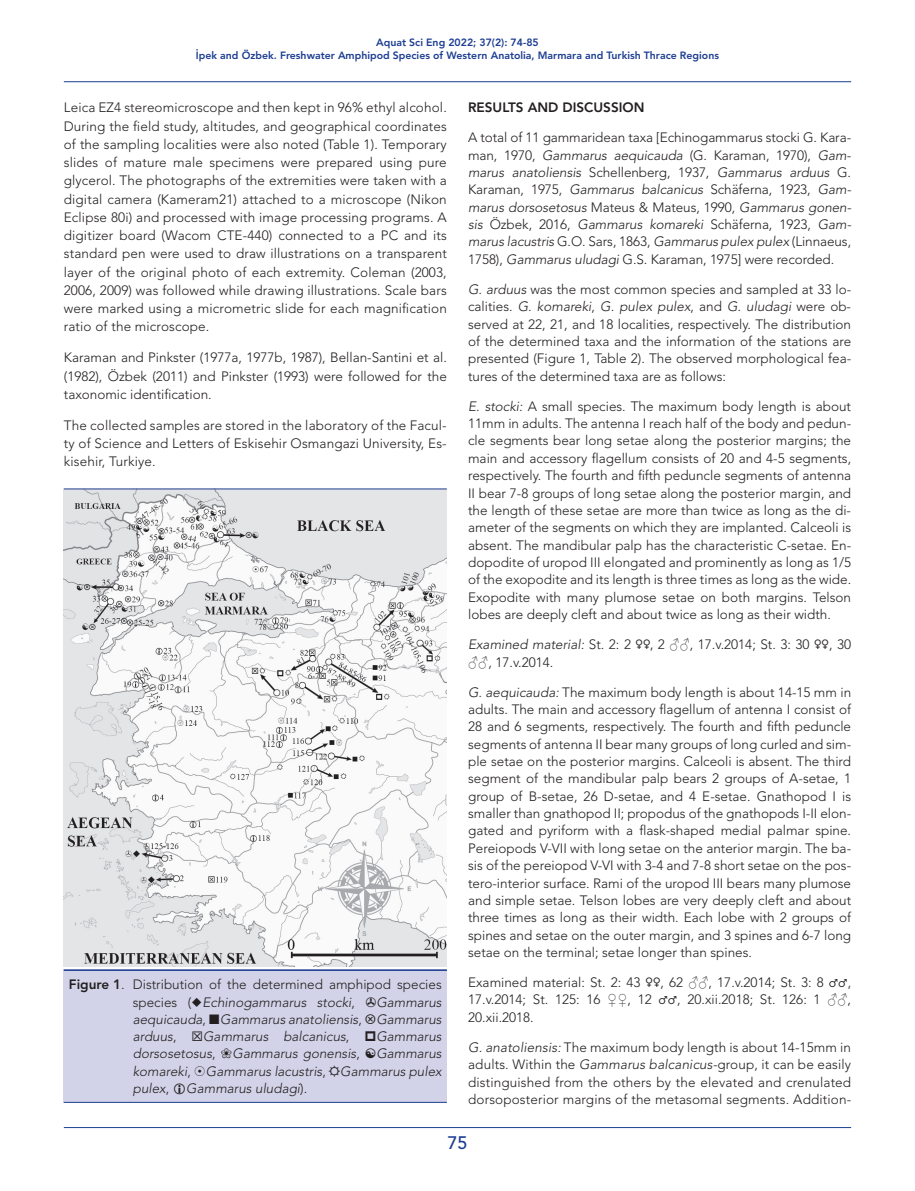
<style>
.page{position:relative;width:915px;height:1191px;background:#fff}
.page>*{position:absolute;margin:0;border:0;box-sizing:border-box;transform-origin:0 0}
.t1{font:500 18px "Avenir LT Std";color:#1c3d92}
.t2{font:300 13.5px/17.4px "Avenir LT Std";color:#231f20;text-align:justify}
.t3{font:italic 300 13.5px/17.2px "Avenir LT Std";color:#231f20;text-align:justify}
.t4{font:800 13.5px "Avenir LT Std";color:#231f20}
.t5{font:800 10.5px/12.6px "Avenir LT Std";color:#1c3d92;text-align:center}
.s1{font-weight:800;font-style:normal}
.s2{font-style:normal}
.s3{font-family:"Cambria";font-weight:400;font-style:normal}
.s4{font-style:italic}
.s5{font-family:"Times New Roman";font-weight:400}
</style>
<div class="page">
<hr style="left:64px;top:1127px;width:786px;height:1px;background:#1c3d92">
<hr style="left:64px;top:81px;width:786px;height:1px;background:#1c3d92">
<div style="left:64px;top:969px;width:382px;height:133px;background:#d2d3e8"></div>
<hr style="left:64px;top:969px;width:382px;height:1px;background:#224092">
<hr style="left:64px;top:1102px;width:382px;height:1px;background:#224092">
<img style="left:64px;top:489px;width:382px;height:478px">
<hr style="left:64px;top:970px;width:382px;height:1px;background:#224092">
<hr style="left:64px;top:488px;width:382px;height:1px;background:#224092">
<p class="t5" style="left:196px;top:36px;width:524px">Aquat Sci Eng 2022; 37(2): 74-85<br>İpek and Özbek. Freshwater Amphipod Species of Western Anatolia, Marmara and Turkish Thrace Regions</p>
<p class="t2" style="left:64px;top:98px;width:384px;line-height:18.3px">Leica EZ4 stereomicroscope and then kept in 96% ethyl alcohol.<br>During the field study, altitudes, and geographical coordinates of the sampling localities were also noted (Table 1). Temporary slides of mature male specimens were prepared using pure glycerol. The photographs of the extremities were taken with a digital camera (Kameram21) attached to a microscope (Nikon Eclipse 80i) and processed with image processing programs. A digitizer board (Wacom CTE-440) connected to a PC and its standard pen were used to draw illustrations on a transparent layer of the original photo of each extremity. Coleman (2003, 2006, 2009) was followed while drawing illustrations. Scale bars were marked using a micrometric slide for each magnification ratio of the microscope.</p>
<p class="t2" style="left:64px;top:348px;width:384px;line-height:18.3px">Karaman and Pinkster (1977a, 1977b, 1987), Bellan-Santini et al. (1982), Özbek (2011) and Pinkster (1993) were followed for the taxonomic identification.</p>
<p class="t2" style="left:64px;top:416px;width:384px;line-height:18.3px">The collected samples are stored in the laboratory of the Facul&shy;ty of Science and Letters of Eskisehir Osmangazi University, Es&shy;kisehir, Turkiye.</p>
<p class="t3" style="left:133px;top:976px;width:310px;text-indent:-64px"><span class="s1">Figure 1</span><span class="s2">. Distribution of the determined amphipod species species (</span><span class="s3">◆</span>Echinogammarus stocki<span class="s2">,</span> ✇Gammarus aequicauda<span class="s2">,</span> ■Gammarus anatoliensis<span class="s2">,</span> Gammarus arduus<span class="s2">,</span> ☒Gammarus balcanicus<span class="s2">,</span></p>
<p class="t3" style="left:133px;top:1028px;width:310px;text-indent:243px">Gammarus dorsosetosus<span class="s2">,</span> ❀Gammarus gonensis<span class="s2">,</span> ☯Gammarus komareki<span class="s2">,</span> Gammarus lacustris<span class="s2">,</span> ☼Gammarus pulex pulex<span class="s2">,</span></p>
<p class="t3" style="left:186px;top:1079px;width:122px">Gammarus uludagi<span class="s2">).</span></p>
<p class="t4" style="left:468px;top:99px;width:178px">RESULTS AND DISCUSSION</p>
<p class="t2" style="left:468px;top:129px;width:384px">A total of 11 gammaridean taxa [Echinogammarus stocki G. Kara&shy;man, 1970, <span class="s4">Gammarus aequicauda</span> (G. Karaman, 1970), <span class="s4">Gam&shy;marus anatoliensis</span> Schellenberg, 1937, <span class="s4">Gammarus arduus</span> G.<br>Karaman, 1975, <span class="s4">Gammarus balcanicus</span> Schäferna, 1923, <span class="s4">Gam&shy;marus dorsosetosus</span> Mateus &amp; Mateus, 1990, <span class="s4">Gammarus gonen&shy;sis</span> Özbek, 2016, <span class="s4">Gammarus komareki</span> Schäferna, 1923, <span class="s4">Gam&shy;marus lacustris</span> G.O. Sars, 1863, <span class="s4">Gammarus pulex pulex</span> (Linnaeus, 1758), <span class="s4">Gammarus uludagi</span> G.S. Karaman, 1975] were recorded.</p>
<p class="t2" style="left:468px;top:280px;width:384px"><span class="s4">G. arduus</span> was the most common species and sampled at 33 lo&shy;calities. <span class="s4">G. komareki</span>, <span class="s4">G. pulex pulex</span>, and <span class="s4">G. uludagi</span> were ob&shy;served at 22, 21, and 18 localities, respectively. The distribution of the determined taxa and the information of the stations are presented (Figure 1, Table 2). The observed morphological fea&shy;tures of the determined taxa are as follows:</p>
<p class="t2" style="left:468px;top:397px;width:384px"><span class="s4">E. stocki:</span> A small species. The maximum body length is about 11mm in adults. The antenna I reach half of the body and pedun&shy;cle segments bear long setae along the posterior margins; the main and accessory flagellum consists of 20 and 4-5 segments, respectively. The fourth and fifth peduncle segments of antenna II bear 7-8 groups of long setae along the posterior margin, and the length of these setae are more than twice as long as the di&shy;ameter of the segments on which they are implanted. Calceoli is absent. The mandibular palp has the characteristic C-setae. En&shy;dopodite of uropod III elongated and prominently as long as 1/5 of the exopodite and its length is three times as long as the wide.<br>Exopodite with many plumose setae on both margins. Telson lobes are deeply cleft and about twice as long as their width.</p>
<p class="t2" style="left:468px;top:635px;width:384px"><span class="s4">Examined material:</span> St. 2: 2 ♀♀ 2 <span class="s5">♂♂</span>, 17.v.2014; St. 3: 30 ♀♀, 30 <span class="s5">♂♂</span>, 17.v.2014.</p>
<p class="t2" style="left:468px;top:683px;width:384px"><span class="s4">G. aequicauda:</span> The maximum body length is about 14-15 mm in adults. The main and accessory flagellum of antenna I consist of 28 and 6 segments, respectively. The fourth and fifth peduncle segments of antenna II bear many groups of long curled and sim&shy;ple setae on the posterior margins. Calceoli is absent. The third segment of the mandibular palp bears 2 groups of A-setae, 1 group of B-setae, 26 D-setae, and 4 E-setae. Gnathopod I is smaller than gnathopod II; propodus of the gnathopods I-II elon&shy;gated and pyriform with a flask-shaped medial palmar spine.<br>Pereiopods V-VII with long setae on the anterior margin. The ba&shy;sis of the pereiopod V-VI with 3-4 and 7-8 short setae on the pos&shy;tero-interior surface. Rami of the uropod III bears many plumose and simple setae. Telson lobes are very deeply cleft and about three times as long as their width. Each lobe with 2 groups of spines and setae on the outer margin, and 3 spines and 6-7 long setae on the terminal; setae longer than spines.</p>
<p class="t2" style="left:468px;top:973px;width:384px">Examined material: St. 2: 43 ♀♀, 62 <span class="s5">♂♂</span>, 17.v.2014; St. 3: 8 ♂♂, 17.v.2014; St. 125: 16 <span class="s5">♀♀</span>, 12 ♂♂, 20.xii.2018; St. 126: 1 <span class="s5">♂♂</span>, 20.xii.2018.</p>
<p class="t2" style="left:468px;top:1038px;width:384px"><span class="s4">G. anatoliensis:</span> The maximum body length is about 14-15mm in adults. Within the <span class="s4">Gammarus balcanicus-</span>group, it can be easily distinguished from the others by the elevated and crenulated dorsoposterior margins of the metasomal segments. Addition-</p>
<h1 class="t1" style="left:447px;top:1132px;width:22px">75</h1>
</div>
